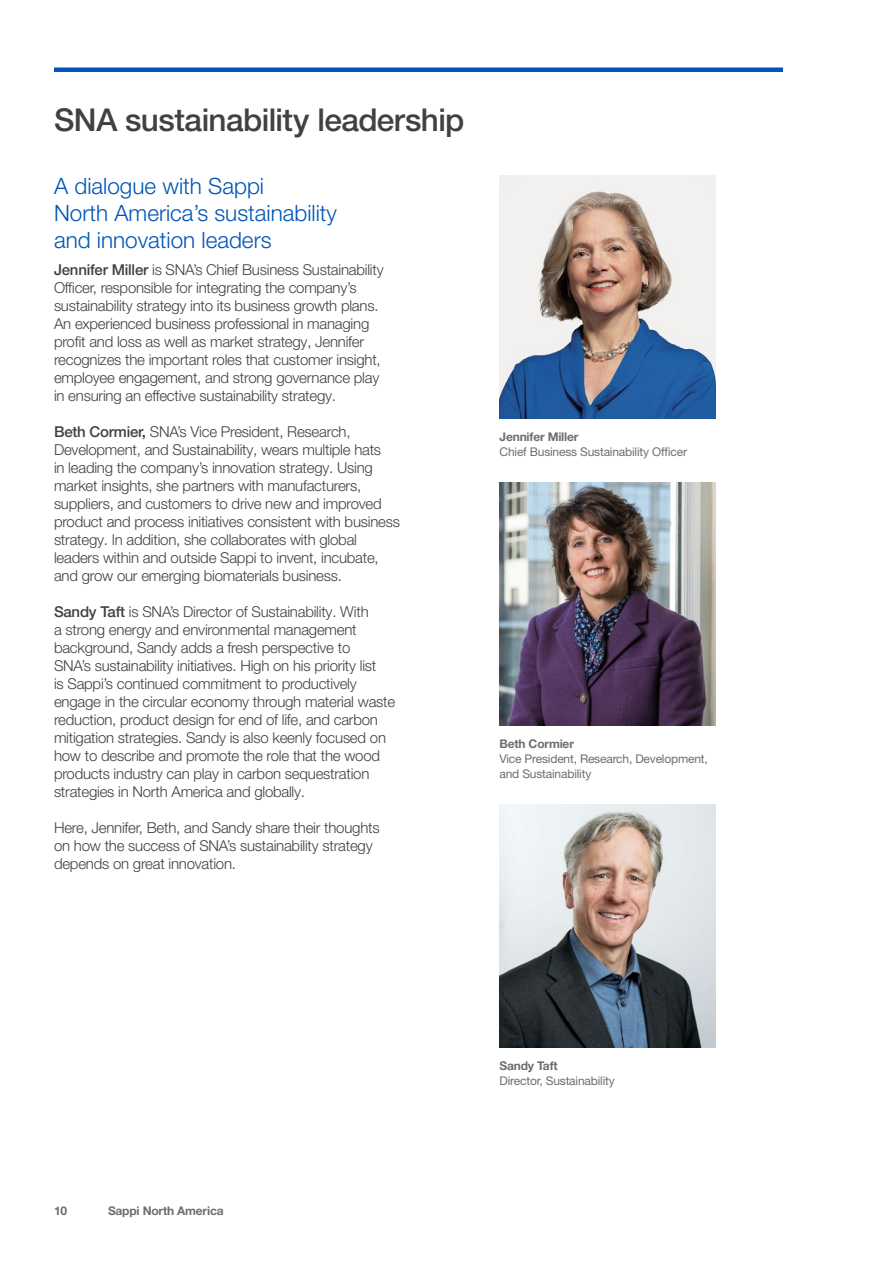
<style>
.page{position:relative;width:893px;height:1263px;background:#fff}
.page>*{position:absolute;margin:0;border:0;box-sizing:border-box;transform-origin:0 0}
.t1{font:500 31.5px "Helvetica Neue LT Pro";letter-spacing:-.015em;color:#414042}
.t2{font:300 22.5px/27px "Helvetica Neue LT Pro";color:#0055b8}
.t3{font:300 15px/18px "Helvetica Neue LT Pro";letter-spacing:-.015em;color:#414042}
.t4{font:12px/15px "Helvetica Neue LT Pro";letter-spacing:-.015em;color:#6d6e71}
.t5{font:700 12px "Helvetica Neue LT Pro";letter-spacing:-.015em;color:#6d6e71}
.s1{font-weight:500}
</style>
<div class="page">
<div style="left:54px;top:67px;width:729px;height:5px;background:#0055b8"></div>
<img style="left:500px;top:483px;width:216px;height:243px">
<img style="left:499px;top:805px;width:217px;height:243px">
<img style="left:500px;top:176px;width:216px;height:242px">
<h1 class="t1" style="left:54px;top:100px;width:412px">SNA sustainability leadership</h1>
<h2 class="t2" style="left:54px;top:172px;width:284px">A dialogue with Sappi<br>North America’s sustainability and innovation leaders</h2>
<p class="t3" style="left:54px;top:260px;width:331px"><span class="s1">Jennifer Miller</span> is SNA’s Chief Business Sustainability Officer, responsible for integrating the company’s sustainability strategy into its business growth plans.<br>An experienced business professional in managing profit and loss as well as market strategy, Jennifer recognizes the important roles that customer insight, employee engagement, and strong governance play in ensuring an effective sustainability strategy.</p>
<p class="t3" style="left:54px;top:422px;width:347px"><span class="s1">Beth Cormier,</span> SNA’s Vice President, Research, Development, and Sustainability, wears multiple hats<br>in leading the company’s innovation strategy. Using market insights, she partners with manufacturers, suppliers, and customers to drive new and improved product and process initiatives consistent with business strategy. In addition, she collaborates with global leaders within and outside Sappi to invent, incubate, and grow our emerging biomaterials business.</p>
<p class="t3" style="left:54px;top:602px;width:343px"><span class="s1">Sandy Taft</span> is SNA’s Director of Sustainability. With<br>a strong energy and environmental management background, Sandy adds a fresh perspective to<br>SNA’s sustainability initiatives. High on his priority list<br>is Sappi’s continued commitment to productively engage in the circular economy through material waste reduction, product design for end of life, and carbon mitigation strategies. Sandy is also keenly focused on how to describe and promote the role that the wood products industry can play in carbon sequestration strategies in North America and globally.</p>
<p class="t3" style="left:54px;top:818px;width:327px">Here, Jennifer, Beth, and Sandy share their thoughts on how the success of SNA’s sustainability strategy depends on great innovation.</p>
<p class="t5" style="left:499px;top:429px;width:80px">Jennifer Miller</p>
<p class="t4" style="left:499px;top:444px;width:189px">Chief Business Sustainability Officer</p>
<p class="t5" style="left:499px;top:736px;width:76px">Beth Cormier</p>
<p class="t4" style="left:499px;top:751px;width:210px">Vice President, Research, Development, and Sustainability</p>
<p class="t5" style="left:54px;top:1203px;width:15px">10</p>
<p class="t5" style="left:108px;top:1203px;width:117px">Sappi North America</p>
<p class="t5" style="left:499px;top:1058px;width:60px">Sandy Taft</p>
<p class="t4" style="left:499px;top:1073px;width:117px">Director, Sustainability</p>
</div>
